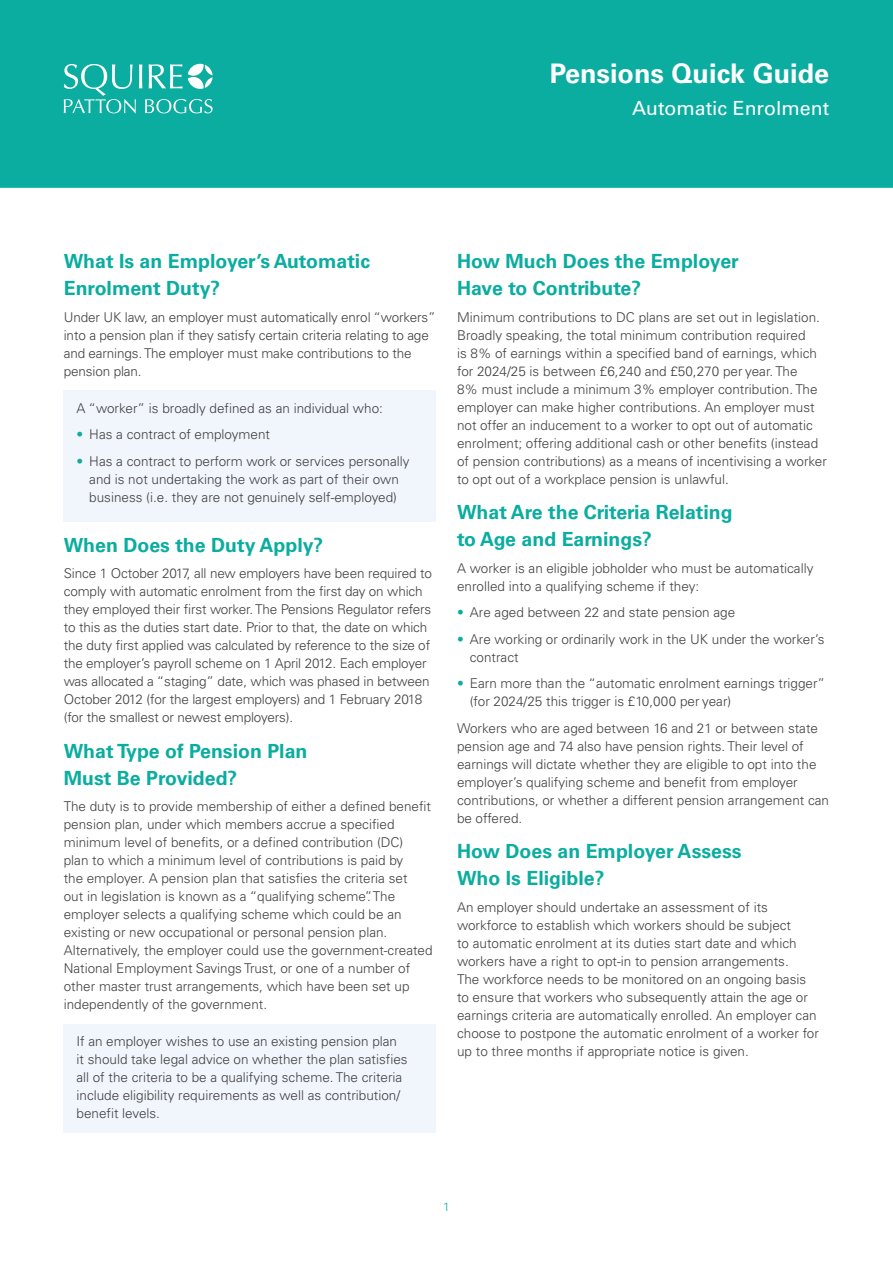
<style>
.page{position:relative;width:893px;height:1263px;background:#fff}
.page>*{position:absolute;margin:0;border:0;box-sizing:border-box;transform-origin:0 0}
.t1{font:700 27px "Univers LTCYR 65";color:#fff}
.t2{font:700 19.5px/27px "Univers LTCYR 65";color:#0aad9f}
.t3{font:19.5px "Univers LTCYR 55 Roman";color:#fff}
.t4{font:300 13.5px/18px "Univers LTCYR 45";color:#414042}
.t5{font:300 12px "Univers LTCYR 45";color:#0aad9f}
.s1{color:#0aad9f}
</style>
<div class="page">
<div style="left:0;top:0;width:893px;height:188px;background:#0aad9f"></div>
<svg style="left:64px;top:64px;width:149px;height:49px"></svg>
<div style="left:64px;top:390px;width:372px;height:132px;background:#f1f6fc"></div>
<div style="left:64px;top:1024px;width:372px;height:108px;background:#f1f6fc"></div>
<h1 class="t1" style="left:550px;top:55px;width:281px">Pensions Quick Guide</h1>
<h2 class="t3" style="left:632px;top:94px;width:199px">Automatic Enrolment</h2>
<h2 class="t2" style="left:64px;top:247px;width:308px">What Is an Employer’s Automatic<br>Enrolment Duty?</h2>
<p class="t4" style="left:64px;top:308px;width:373px">Under UK law, an employer must automatically enrol “workers” into a pension plan if they satisfy certain criteria relating to age and earnings. The employer must make contributions to the pension plan.</p>
<p class="t4" style="left:77px;top:399px;width:308px">A “worker” is broadly defined as an individual who:</p>
<p class="t4" style="left:77px;top:425px;width:195px"><span class="s1">•</span> Has a contract of employment</p>
<p class="t4" style="left:77px;top:452px;width:335px;text-align:center"><span class="s1">•</span> Has a contract to perform work or services personally and is not undertaking the work as part of their own business (i.e. they are not genuinely self-employed)</p>
<h2 class="t2" style="left:64px;top:530px;width:261px">When Does the Duty Apply?</h2>
<p class="t4" style="left:64px;top:564px;width:370px">Since 1 October 2017, all new employers have been required to comply with automatic enrolment from the first day on which they employed their first worker. The Pensions Regulator refers to this as the duties start date. Prior to that, the date on which the duty first applied was calculated by reference to the size of the employer’s payroll scheme on 1 April 2012. Each employer was allocated a “staging” date, which was phased in between October 2012 (for the largest employers) and 1 February 2018 (for the smallest or newest employers).</p>
<h2 class="t2" style="left:64px;top:736px;width:245px">What Type of Pension Plan<br>Must Be Provided?</h2>
<p class="t4" style="left:64px;top:797px;width:370px">The duty is to provide membership of either a defined benefit pension plan, under which members accrue a specified minimum level of benefits, or a defined contribution (DC)<br>plan to which a minimum level of contributions is paid by<br>the employer. A pension plan that satisfies the criteria set<br>out in legislation is known as a “qualifying scheme”. The employer selects a qualifying scheme which could be an existing or new occupational or personal pension plan.<br>Alternatively, the employer could use the government-created National Employment Savings Trust, or one of a number of other master trust arrangements, which have been set up independently of the government.</p>
<p class="t4" style="left:77px;top:1032px;width:333px">If an employer wishes to use an existing pension plan it should take legal advice on whether the plan satisfies all of the criteria to be a qualifying scheme. The criteria include eligibility requirements as well as contribution/ benefit levels.</p>
<h2 class="t2" style="left:457px;top:247px;width:283px">How Much Does the Employer<br>Have to Contribute?</h2>
<p class="t4" style="left:457px;top:308px;width:371px">Minimum contributions to DC plans are set out in legislation.<br>Broadly speaking, the total minimum contribution required<br>is 8% of earnings within a specified band of earnings, which for 2024/25 is between £6,240 and £50,270 per year. The<br>8% must include a minimum 3% employer contribution. The employer can make higher contributions. An employer must not offer an inducement to a worker to opt out of automatic enrolment; offering additional cash or other benefits (instead of pension contributions) as a means of incentivising a worker to opt out of a workplace pension is unlawful.</p>
<h2 class="t2" style="left:457px;top:498px;width:277px">What Are the Criteria Relating to Age and Earnings?</h2>
<p class="t4" style="left:457px;top:559px;width:358px">A worker is an eligible jobholder who must be automatically enrolled into a qualifying scheme if they:</p>
<p class="t4" style="left:457px;top:603px;width:280px"><span class="s1">•</span> Are aged between 22 and state pension age</p>
<p class="t4" style="left:470px;top:630px;width:356px;text-indent:-13px"><span class="s1">•</span> Are working or ordinarily work in the UK under the worker’s contract</p>
<p class="t4" style="left:470px;top:674px;width:357px;text-indent:-13px"><span class="s1">•</span> Earn more than the “automatic enrolment earnings trigger” (for 2024/25 this trigger is £10,000 per year)</p>
<p class="t4" style="left:457px;top:719px;width:373px">Workers who are aged between 16 and 21 or between state pension age and 74 also have pension rights. Their level of earnings will dictate whether they are eligible to opt into the employer’s qualifying scheme and benefit from employer contributions, or whether a different pension arrangement can be offered.</p>
<h2 class="t2" style="left:457px;top:837px;width:286px">How Does an Employer Assess<br>Who Is Eligible?</h2>
<p class="t4" style="left:457px;top:898px;width:363px">An employer should undertake an assessment of its workforce to establish which workers should be subject<br>to automatic enrolment at its duties start date and which workers have a right to opt-in to pension arrangements.<br>The workforce needs to be monitored on an ongoing basis to ensure that workers who subsequently attain the age or earnings criteria are automatically enrolled. An employer can choose to postpone the automatic enrolment of a worker for up to three months if appropriate notice is given.</p>
<p class="t5" style="left:443px;top:1199px;width:8px">1</p>
</div>
